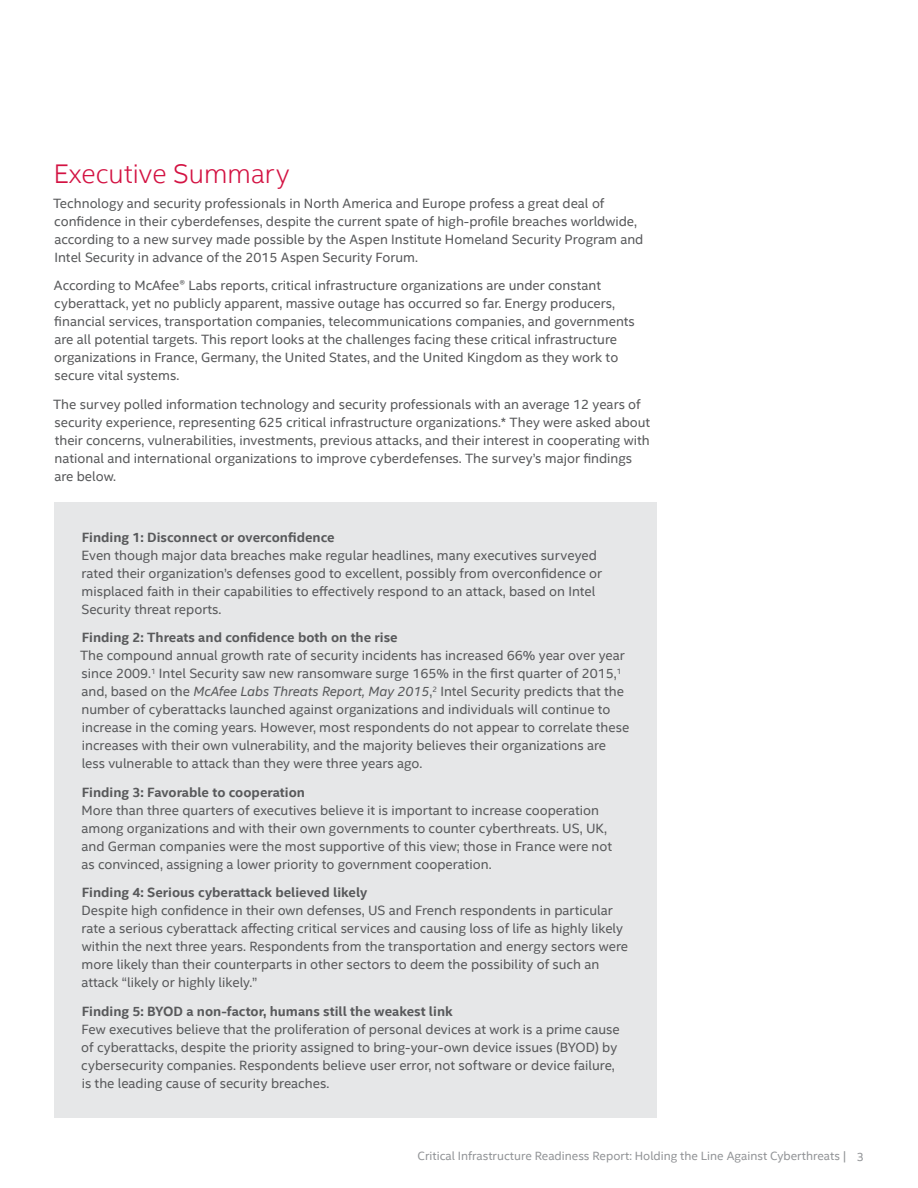
<style>
.page{position:relative;width:918px;height:1188px;background:#fff}
.page>*{position:absolute;margin:0;border:0;box-sizing:border-box;transform-origin:0 0}
.t1{font:300 27px "Intel Clear";color:#d31242}
.t2{font:13.5px/18px "Intel Clear";color:#58595b}
.t3{font:700 13.5px "Intel Clear";color:#58595b}
.t4{font:12px "Intel Clear";color:#939598}
.s1{font-style:italic}
</style>
<div class="page">
<div style="left:54px;top:502px;width:603px;height:615px;background:#e6e7e8"></div>
<h1 class="t1" style="left:54px;top:157px;width:237px">Executive Summary</h1>
<p class="t2" style="left:53px;top:194px;width:592px">Technology and security professionals in North America and Europe profess a great deal of confidence in their cyberdefenses, despite the current spate of high-profile breaches worldwide, according to a new survey made possible by the Aspen Institute Homeland Security Program and Intel Security in advance of the 2015 Aspen Security Forum.</p>
<p class="t2" style="left:54px;top:277px;width:582px">According to McAfee® Labs reports, critical infrastructure organizations are under constant cyberattack, yet no publicly apparent, massive outage has occurred so far. Energy producers, financial services, transportation companies, telecommunications companies, and governments are all potential targets. This report looks at the challenges facing these critical infrastructure organizations in France, Germany, the United States, and the United Kingdom as they work to secure vital systems.</p>
<p class="t2" style="left:53px;top:395px;width:599px">The survey polled information technology and security professionals with an average 12 years of security experience, representing 625 critical infrastructure organizations.* They were asked about their concerns, vulnerabilities, investments, previous attacks, and their interest in cooperating with national and international organizations to improve cyberdefenses. The survey’s major findings are below.</p>
<p class="t3" style="left:82px;top:529px;width:255px">Finding 1: Disconnect or overconfidence</p>
<p class="t2" style="left:81px;top:546px;width:522px">Even though major data breaches make regular headlines, many executives surveyed rated their organization’s defenses good to excellent, possibly from overconfidence or misplaced faith in their capabilities to effectively respond to an attack, based on Intel Security threat reports.</p>
<p class="t3" style="left:82px;top:629px;width:317px">Finding 2: Threats and confidence both on the rise</p>
<p class="t2" style="left:80px;top:647px;width:551px">The compound annual growth rate of security incidents has increased 66% year over year since 2009.<sup>1</sup> Intel Security saw new ransomware surge 165% in the first quarter of 2015,<sup>1 </sup>and, based on the <span class="s1">McAfee Labs Threats Report, May 2015</span>,<sup>2</sup> Intel Security predicts that the number of cyberattacks launched against organizations and individuals will continue to increase in the coming years. However, most respondents do not appear to correlate these increases with their own vulnerability, and the majority believes their organizations are less vulnerable to attack than they were three years ago.</p>
<p class="t3" style="left:82px;top:784px;width:225px">Finding 3: Favorable to cooperation</p>
<p class="t2" style="left:81px;top:801px;width:532px">More than three quarters of executives believe it is important to increase cooperation among organizations and with their own governments to counter cyberthreats. US, UK, and German companies were the most supportive of this view; those in France were not as convinced, assigning a lower priority to government cooperation.</p>
<p class="t3" style="left:82px;top:884px;width:287px">Finding 4: Serious cyberattack believed likely</p>
<p class="t2" style="left:81px;top:902px;width:548px">Despite high confidence in their own defenses, US and French respondents in particular rate a serious cyberattack affecting critical services and causing loss of life as highly likely within the next three years. Respondents from the transportation and energy sectors were more likely than their counterparts in other sectors to deem the possibility of such an attack “likely or highly likely.”</p>
<p class="t3" style="left:82px;top:1003px;width:373px">Finding 5: BYOD a non-factor, humans still the weakest link</p>
<p class="t2" style="left:81px;top:1020px;width:540px">Few executives believe that the proliferation of personal devices at work is a prime cause of cyberattacks, despite the priority assigned to bring-your-own device issues (BYOD) by cybersecurity companies. Respondents believe user error, not software or device failure, is the leading cause of security breaches.</p>
<p class="t4" style="left:418px;top:1148px;width:448px">Critical Infrastructure Readiness Report: Holding the Line Against Cyberthreats | 3</p>
</div>
